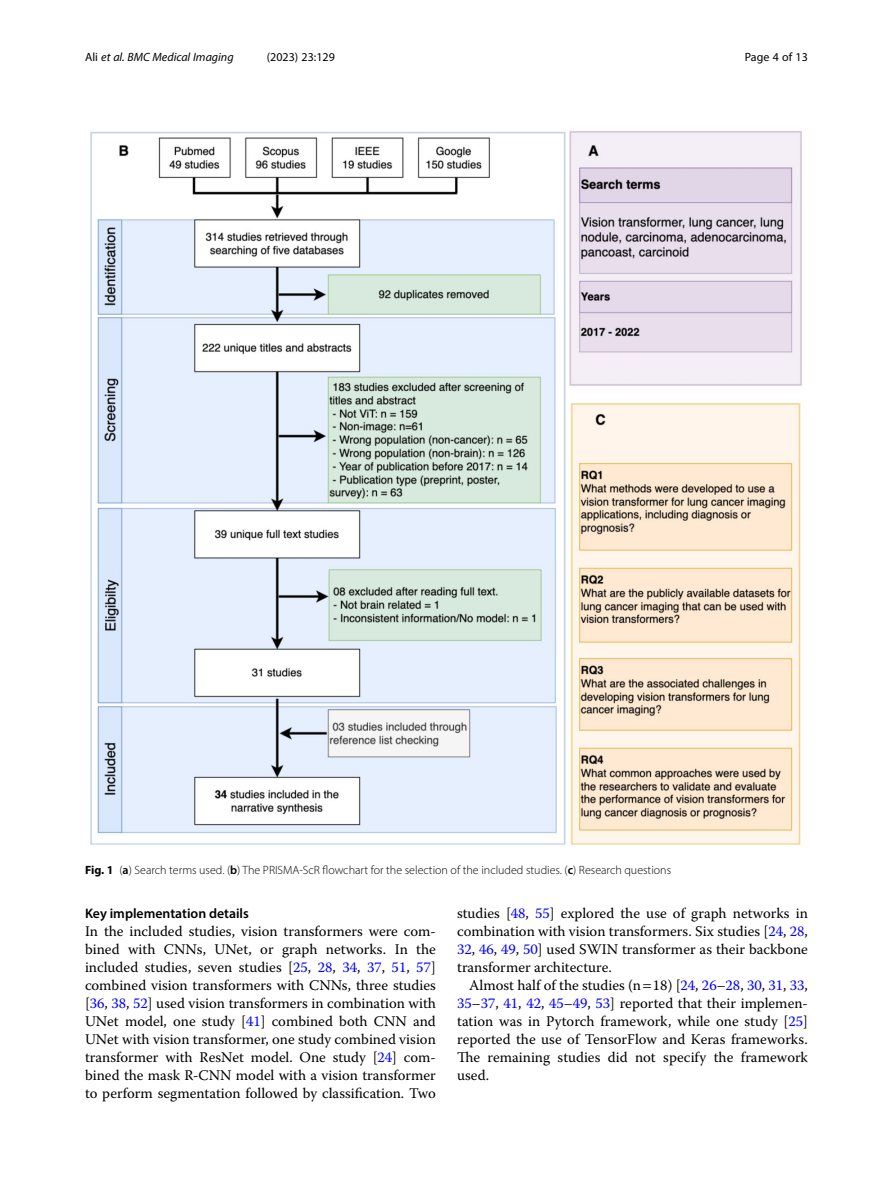
<style>
.page{position:relative;width:893px;height:1191px;background:#fff}
.page>*{position:absolute;margin:0;border:0;box-sizing:border-box;transform-origin:0 0}
.Body_Text{font:14.7px/18px "Warnock Pro";color:#000;text-align:justify}
.Body_Text_Indent{font:14.7px/18px "Warnock Pro";color:#000;text-align:justify}
.Head_2{font:600 13.8px "Myriad Pro";color:#000}
.Figure_Caption{font:300 12px "Myriad Pro";color:#000}
.t1{font:italic 12px "Myriad Pro";color:#000}
.t2{font:12px "Myriad Pro";color:#000}
.s1{font-style:normal}
.s2{font-weight:700}
.s3{font-weight:600}
.s4{color:#00f}
</style>
<div class="page">
<img style="left:90px;top:130px;width:712px;height:715px">
<p class="t1" style="left:85px;top:50px;width:150px"><span class="s1">Ali</span> et al. BMC Medical Imaging</p>
<p class="t2" style="left:267px;top:50px;width:70px">(2023) 23:129</p>
<p class="t2" style="left:745px;top:50px;width:65px">Page 4 of 13</p>
<p class="Figure_Caption" style="left:85px;top:863px;width:588px"><span class="s2">Fig. 1</span> (<span class="s3">a</span>) Search terms used. (<span class="s3">b</span>) The PRISMA-ScR flowchart for the selection of the included studies. (<span class="s3">c</span>) Research questions</p>
<p class="Head_2" style="left:85px;top:905px;width:165px">Key implementation details</p>
<p class="Body_Text" style="left:85px;top:922px;width:352px">In the included studies, vision transformers were com&shy;bined with CNNs, UNet, or graph networks. In the included studies, seven studies [<span class="s4">25</span>, <span class="s4">28</span>, <span class="s4">34</span>, <span class="s4">37</span>, <span class="s4">51</span>, <span class="s4">57</span>] combined vision transformers with CNNs, three studies [<span class="s4">36</span>, <span class="s4">38</span>, <span class="s4">52</span>] used vision transformers in combination with UNet model, one study [<span class="s4">41</span>] combined both CNN and UNet with vision transformer, one study combined vision transformer with ResNet model. One study [<span class="s4">24</span>] com&shy;bined the mask R-CNN model with a vision transformer to perform segmentation followed by classification. Two</p>
<p class="Body_Text" style="left:457px;top:904px;width:352px">studies [<span class="s4">48</span>, <span class="s4">55</span>] explored the use of graph networks in combination with vision transformers. Six studies [<span class="s4">24</span>, <span class="s4">28</span>, <span class="s4">32</span>, <span class="s4">46</span>, <span class="s4">49</span>, <span class="s4">50</span>] used SWIN transformer as their backbone transformer architecture.</p>
<p class="Body_Text_Indent" style="left:457px;top:976px;width:352px;text-indent:12px">Almost half of the studies (n 18) [<span class="s4">24</span>, <span class="s4">26</span>–<span class="s4">28</span>, <span class="s4">30</span>, <span class="s4">31</span>, <span class="s4">33</span>, <span class="s4">35</span>–<span class="s4">37</span>, <span class="s4">41</span>, <span class="s4">42</span>, <span class="s4">45</span>–<span class="s4">49</span>, <span class="s4">53</span>] reported that their implemen&shy;tation was in Pytorch framework, while one study [<span class="s4">25</span>] reported the use of TensorFlow and Keras frameworks.<br>The remaining studies did not specify the framework used.</p>
</div>
